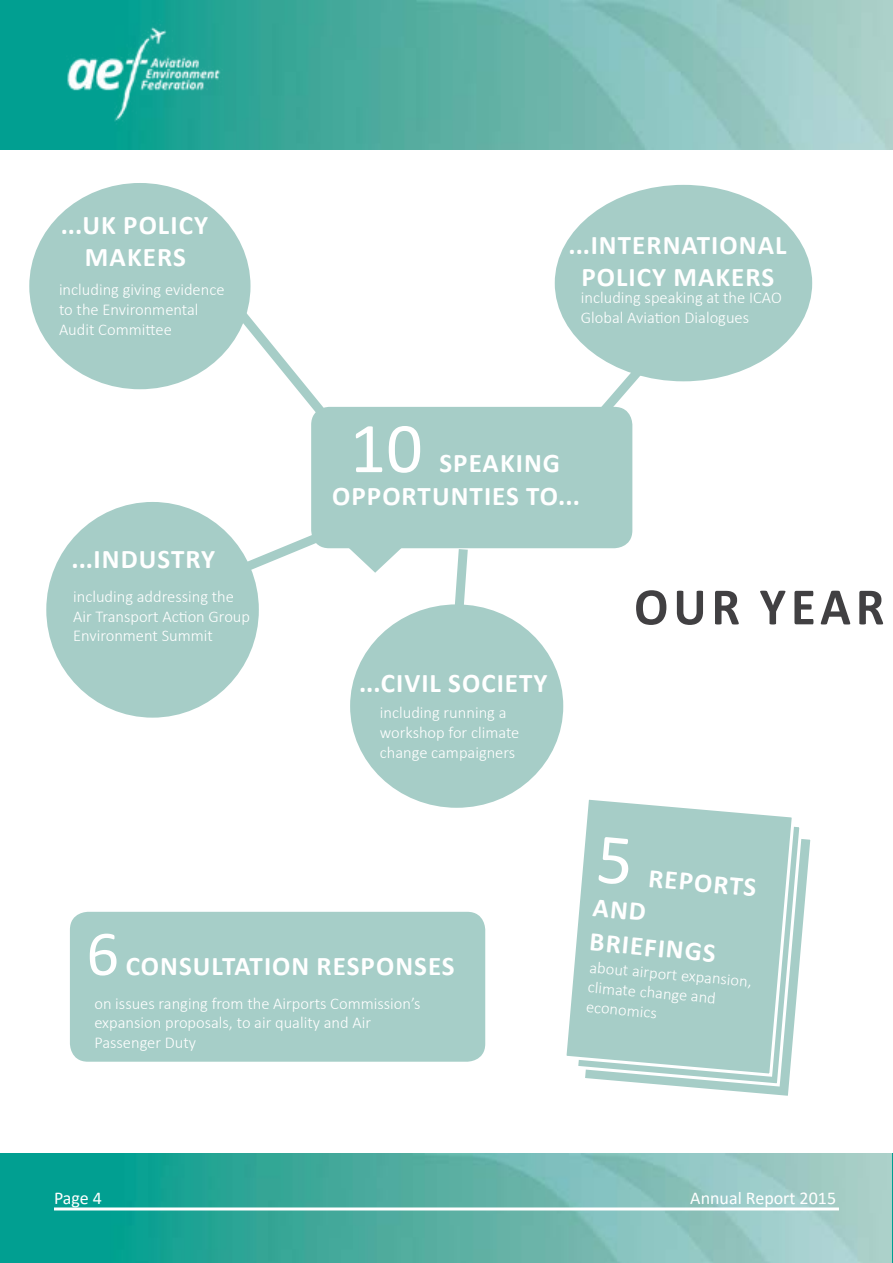
<style>
.page{position:relative;width:893px;height:1263px;background:#fff}
.page>*{position:absolute;margin:0;border:0;box-sizing:border-box;transform-origin:0 0}
.t1{font:72px "Calibri";color:#fff}
.t2{font:64.5px "Calibri";color:#fff}
.t3{font:700 52.95px "Calibri";color:#414042;scale:.96 1}
.t4{font:700 27px/32.4px "Calibri";letter-spacing:.04em;color:#fff;text-align:center}
.t5{font:18px "Calibri";color:#fff}
.t6{font:300 16.5px/19.8px "Calibri";color:#fff}
</style>
<div class="page">
<img style="left:0;top:1154px;width:893px;height:109px">
<img style="left:0;top:0;width:893px;height:150px">
<hr style="left:54px;top:1207px;width:785px;height:3px;background:#fff">
<img style="left:54px;top:18px;width:180px;height:114px">
<div style="left:311px;top:407px;width:321px;height:141px;background:#a6cdc7;border-radius:18px"></div>
<div style="left:70px;top:912px;width:415px;height:150px;background:#a6cec8;border-radius:18px"></div>
<svg style="left:700px;top:839px;width:111px;height:257px"></svg>
<svg style="left:586px;top:827px;width:218px;height:261px"></svg>
<svg style="left:566px;top:799px;width:231px;height:279px;background:#b1d3ce"></svg>
<div style="left:555px;top:185px;width:257px;height:196px;background:#a6cdc7;border-radius:50%"></div>
<svg style="left:592px;top:355px;width:62px;height:68px"></svg>
<svg style="left:227px;top:299px;width:107px;height:125px"></svg>
<svg style="left:220px;top:526px;width:109px;height:57px"></svg>
<div style="left:350px;top:604px;width:213px;height:204px;background:#a6cdc7;border-radius:50%"></div>
<svg style="left:449px;top:548px;width:24px;height:58px"></svg>
<div style="left:46px;top:502px;width:213px;height:216px;background:#a6cdc7;border-radius:50%"></div>
<div style="left:29px;top:183px;width:221px;height:206px;background:#a6cdc7;border-radius:50%"></div>
<svg style="left:344px;top:548px;width:63px;height:25px"></svg>
<div style="left:598px;top:836px;width:33px;height:49px;background:#a6cdc7"></div>
<h3 class="t4" style="left:61px;top:208px;width:134px">...UK POLICY<br>MAKERS</h3>
<p class="t6" style="left:59px;top:280px;width:167px">including giving evidence to the Environmental<br>Audit Committee</p>
<p class="t6" style="left:581px;top:287px;width:202px">including speaking at the ICAO<br>Global Aviation Dialogues</p>
<h3 class="t4" style="left:569px;top:227px;width:205px">...INTERNATIONAL<br>POLICY MAKERS</h3>
<h3 class="t4" style="left:71px;top:542px;width:66px">...INDUSTRY</h3>
<p class="t6" style="left:73px;top:586px;width:178px">including addressing the<br>Air Transport Action Group<br>Environment Summit</p>
<h1 class="t1" style="left:350px;top:398px;width:75px">10</h1>
<h3 class="t4" style="left:439px;top:446px;width:122px">SPEAKING</h3>
<h3 class="t4" style="left:332px;top:478px;width:86px">OPPORTU</h3>
<h3 class="t4" style="left:451px;top:478px;width:131px">NTIES TO...</h3>
<h3 class="t4" style="left:359px;top:666px;width:161px">...CIVIL SOCIETY</h3>
<p class="t6" style="left:380px;top:703px;width:141px">including running a workshop for climate change campaigners</p>
<h3 class="t3" style="left:634px;top:569px;width:37px">OUR</h3>
<h3 class="t3" style="left:760px;top:569px;width:65px">YEAR</h3>
<h2 class="t2" style="left:86px;top:909px;width:34px">6</h2>
<h3 class="t4" style="left:126px;top:949px;width:69px">CONSULTAT</h3>
<h3 class="t4" style="left:264px;top:949px;width:165px">ION RESPONSES</h3>
<p class="t6" style="left:94px;top:993px;width:327px">on issues ranging from the Airports Commission’s expansion proposals, to air quality and Air<br>Passenger Duty</p>
<h3 class="t4" style="left:650px;top:861px;width:77px;rotate:5deg">RE PORTS</h3>
<h3 class="t4" style="left:594px;top:889px;width:126px;line-height:34.7px;text-align:left;rotate:5deg">AND<br>BR IEF INGS</h3>
<p class="t6" style="left:591px;top:957px;width:164px;rotate:5deg">about airport expansion, climate change and economics</p>
<p class="t5" style="left:54px;top:1185px;width:50px">Page 4</p>
<p class="t5" style="left:690px;top:1185px;width:147px">Annual Report 2015</p>
</div>
